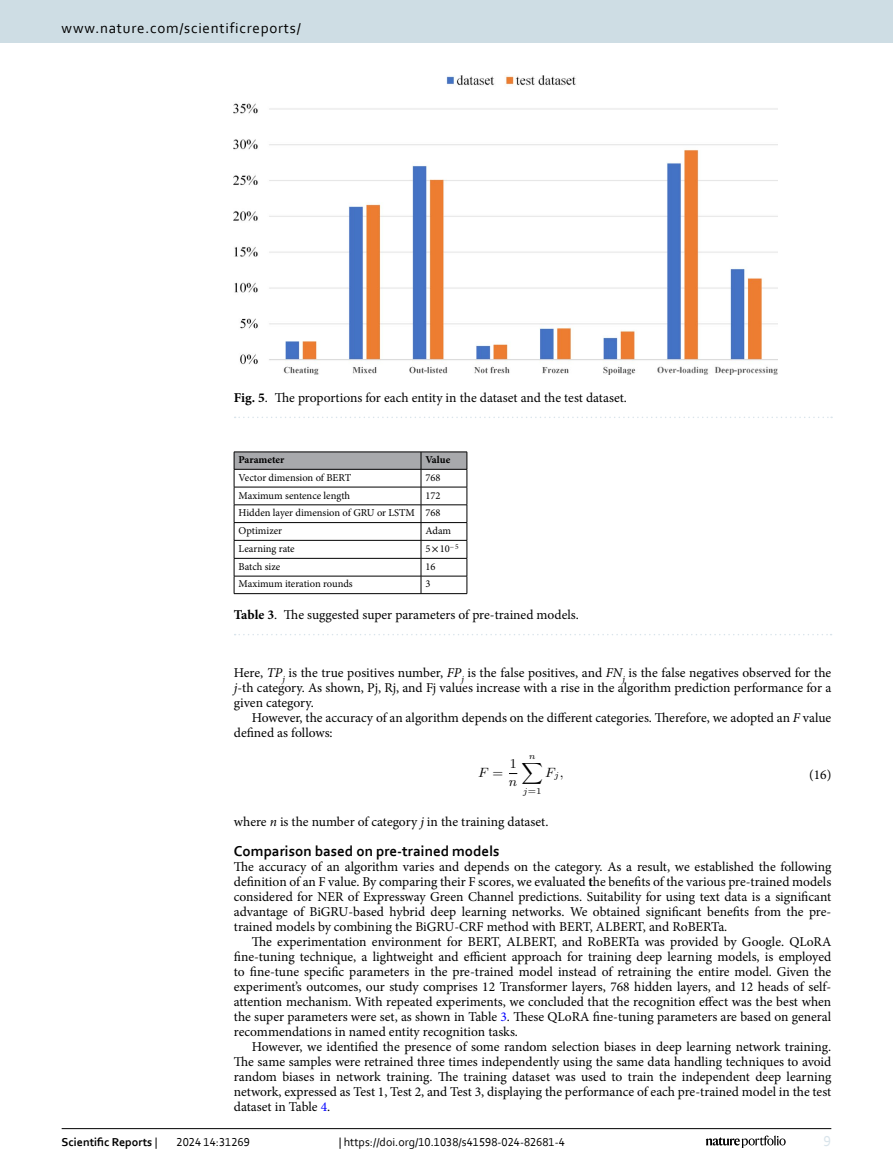
<style>
.page{position:relative;width:893px;height:1174px;background:#fff}
.page>*{position:absolute;margin:0;border:0;box-sizing:border-box;transform-origin:0 0}
.Head_2{font:700 15px "Corbel";color:#000}
.t1{font:15px "Corbel";letter-spacing:.05em;color:#000}
.t2{font:15px "LM Math Extension 10";color:#000}
.t3{font:15px "Corbel";color:#d9e4eb}
.Body_Text_Indent{font:13.5px/15px "Minion Pro";color:#000;text-align:justify}
.Body_Text{font:13.5px/15px "Minion Pro";color:#000;text-align:justify}
.Figure_Caption{font:13.5px "Minion Pro";color:#000}
.Table_Caption{font:13.5px "Minion Pro";letter-spacing:-.005em;color:#000}
.t4{font:13.5px "LM Math Italic 9";color:#000}
.EQ{font:13.5px "Minion Pro";color:#000}
.t5{font:13.5px/17.9px "LM Roman 9";color:#000}
.t6{font:12px "Corbel";color:#000}
.t7{font:700 12px "Corbel";color:#000}
.Table_Body{font:10.5px "Minion Pro";color:#000}
.Table_Head{font:700 10.5px "Minion Pro";letter-spacing:-.005em;color:#000}
.t8{font:9px "LM Roman 6";color:#000}
.s1{font-weight:700}
.s2{font-family:"STIX"}
.s3{font-style:italic}
.s4{font-family:"LM Roman 9"}
.s5{font-family:"LM Math Italic 9"}
.s6{font-family:"LM Math Italic 6"}
.s7{color:#00f}
.s8{font-weight:400}
</style>
<div class="page">
<hr style="left:234px;top:451px;width:187px;height:1px;background:#000">
<hr style="left:421px;top:451px;width:46px;height:1px;background:#000">
<svg style="left:234px;top:452px;width:234px;height:141px"></svg>
<hr style="left:421px;top:593px;width:46px;height:1px;background:#000">
<hr style="left:234px;top:593px;width:187px;height:1px;background:#000">
<svg style="left:235px;top:634px;width:597px;height:1px"></svg>
<img style="left:234px;top:76px;width:543px;height:298px">
<svg style="left:235px;top:416px;width:597px;height:2px"></svg>
<hr style="left:62px;top:1128px;width:769px;height:1px;background:#000">
<svg style="left:706px;top:1135px;width:80px;height:12px"></svg>
<div style="left:0;top:0;width:893px;height:43px;background:#cedde4"></div>
<p class="t1" style="left:62px;top:18px;width:241px">www.nature.com/scientificreports/</p>
<p class="Figure_Caption" style="left:234px;top:389px;width:395px"><span class="s1">Fig. 5</span>. The proportions for each entity in the dataset and the test dataset.</p>
<p class="Table_Head" style="left:239px;top:452px;width:47px">Parameter</p>
<p class="Table_Head" style="left:425px;top:452px;width:26px">Value</p>
<p class="Table_Body" style="left:239px;top:470px;width:114px">Vector dimension of BERT</p>
<p class="Table_Body" style="left:425px;top:470px;width:17px">768</p>
<p class="Table_Body" style="left:239px;top:488px;width:113px">Maximum sentence length</p>
<p class="Table_Body" style="left:425px;top:488px;width:17px">172</p>
<p class="Table_Body" style="left:239px;top:506px;width:178px">Hidden layer dimension of GRU or LSTM</p>
<p class="Table_Body" style="left:425px;top:506px;width:17px">768</p>
<p class="Table_Body" style="left:239px;top:524px;width:45px">Optimizer</p>
<p class="Table_Body" style="left:425px;top:524px;width:27px">Adam</p>
<p class="Table_Body" style="left:239px;top:541px;width:58px">Learning rate</p>
<p class="Table_Body" style="left:425px;top:542px;width:35px">5<span class="s2">×</span>10<sup>−5</sup></p>
<p class="Table_Body" style="left:239px;top:559px;width:43px">Batch size</p>
<p class="Table_Body" style="left:425px;top:559px;width:12px">16</p>
<p class="Table_Body" style="left:239px;top:577px;width:116px">Maximum iteration rounds</p>
<p class="Table_Body" style="left:425px;top:577px;width:7px">3</p>
<p class="Table_Caption" style="left:234px;top:606px;width:346px"><span class="s1">Table 3</span>. The suggested super parameters of pre-trained models.</p>
<p class="Body_Text" style="left:234px;top:665px;width:599px">Here, <span class="s3">TP</span><sub>j</sub> is the true positives number, <span class="s3">FP</span><sub>j</sub> is the false positives, and <span class="s3">FN</span><sub>j</sub> is the false negatives observed for the <span class="s3">j</span>-th category. As shown, Pj, Rj, and Fj values increase with a rise in the algorithm prediction performance for a given category.</p>
<p class="Body_Text_Indent" style="left:234px;top:710px;width:599px;text-indent:18px">However, the accuracy of an algorithm depends on the different categories. Therefore, we adopted an <span class="s3">F</span> value defined as follows:</p>
<p class="t4" style="left:478px;top:766px;width:27px">F <span class="s4">=</span></p>
<p class="t5" style="left:509px;top:753px;width:10px">1 <span class="s5">n</span></p>
<p class="t2" style="left:521px;top:749px;width:23px">∑<sup>n</sup></p>
<p class="t8" style="left:523px;top:784px;width:20px"><span class="s6">j</span>=1</p>
<p class="t4" style="left:545px;top:766px;width:20px">F<sub>j</sub>,</p>
<p class="EQ" style="left:809px;top:765px;width:24px">(16)</p>
<p class="Body_Text" style="left:234px;top:814px;width:316px">where <span class="s3">n</span> is the number of category <span class="s3">j</span> in the training dataset.</p>
<p class="Head_2" style="left:234px;top:841px;width:267px">Comparison based on pre-trained models</p>
<p class="Body_Text" style="left:234px;top:859px;width:599px">The accuracy of an algorithm varies and depends on the category. As a result, we established the following definition of an F value. By comparing their F scores, we evaluated <span class="s1">t</span>he benefits of the various pre-trained models considered for NER of Expressway Green Channel predictions. Suitability for using text data is a significant advantage of BiGRU-based hybrid deep learning networks. We obtained significant benefits from the pre&shy;trained models by combining the BiGRU-CRF method with BERT, ALBERT, and RoBERTa.</p>
<p class="Body_Text_Indent" style="left:234px;top:934px;width:599px;text-indent:18px">The experimentation environment for BERT, ALBERT, and RoBERTa was provided by Google. QLoRA fine-tuning technique, a lightweight and efficient approach for training deep learning models, is employed to fine-tune specific parameters in the pre-trained model instead of retraining the entire model. Given the experiment’s outcomes, our study comprises 12 Transformer layers, 768 hidden layers, and 12 heads of self&shy;attention mechanism. With repeated experiments, we concluded that the recognition effect was the best when the super parameters were set, as shown in Table <span class="s7">3</span>. These QLoRA fine-tuning parameters are based on general recommendations in named entity recognition tasks.</p>
<p class="Body_Text_Indent" style="left:234px;top:1039px;width:599px;text-indent:18px">However, we identified the presence of some random selection biases in deep learning network training.<br>The same samples were retrained three times independently using the same data handling techniques to avoid random biases in network training. The training dataset was used to train the independent deep learning network, expressed as Test 1, Test 2, and Test 3, displaying the performance of each pre-trained model in the test dataset in Table <span class="s7">4</span>.</p>
<p class="t7" style="left:62px;top:1134px;width:97px">Scientific Reports <span class="s8">|</span></p>
<p class="t6" style="left:177px;top:1134px;width:75px">2024 14:31269</p>
<p class="t6" style="left:339px;top:1134px;width:228px">| https://doi.org/10.1038/s41598-024-82681-4</p>
<p class="t3" style="left:824px;top:1132px;width:9px">9</p>
</div>
